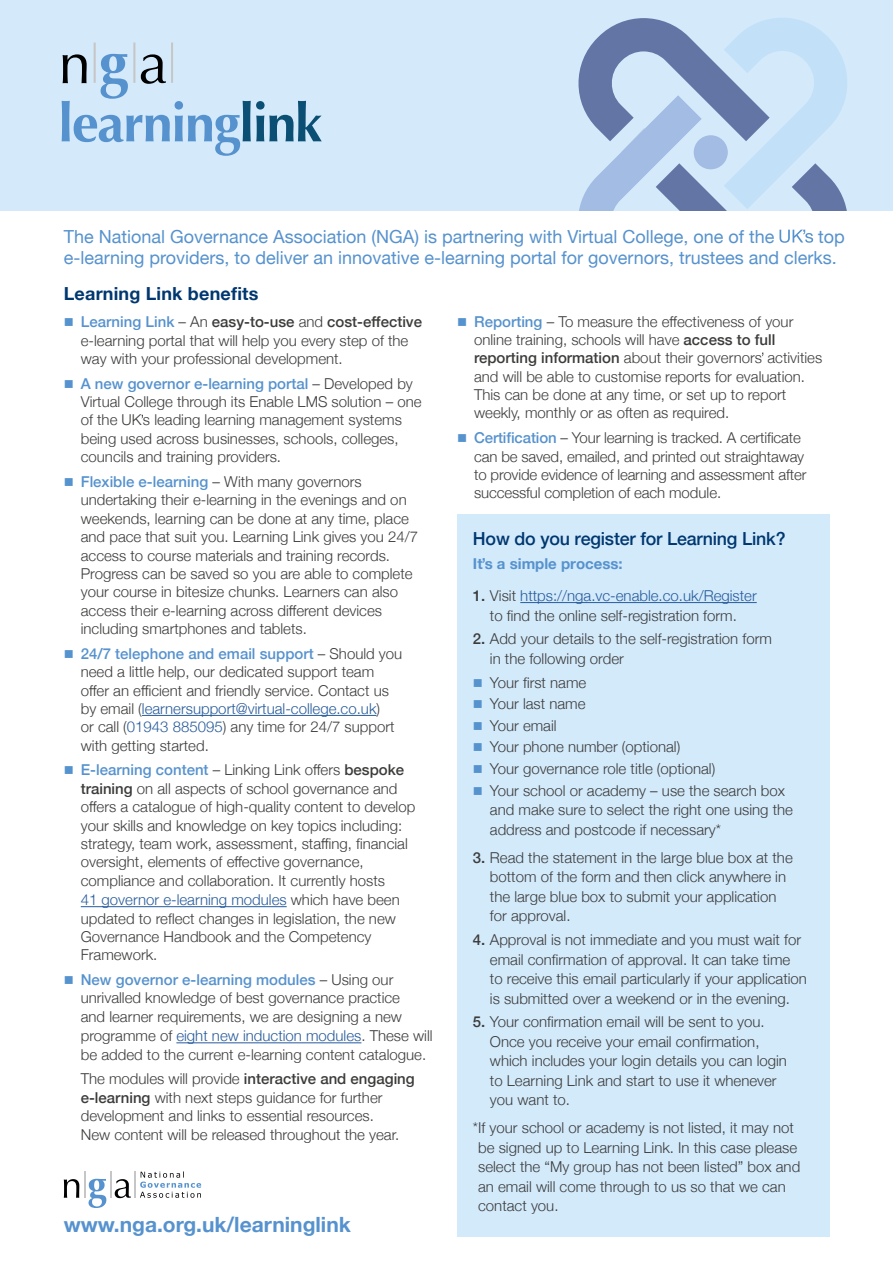
<style>
.page{position:relative;width:893px;height:1263px;background:#fff}
.page>*{position:absolute;margin:0;border:0;box-sizing:border-box;transform-origin:0 0}
.t1{font:700 21px "Helvetica Neue";color:#5692ce}
.t2{font:18px/21.6px "Helvetica Neue";color:#5692ce}
.t3{font:500 18px "Helvetica Neue";letter-spacing:-.01em;color:#003770}
.t4{font:700 18px "Helvetica Neue";letter-spacing:.01em;color:#003770}
.t5{font:300 15px/18.3px "Helvetica Neue";color:#3c3c3b}
.t6{font:700 15px "Helvetica Neue";color:#5692ce}
.s1{color:#5692ce}
.s2{font-weight:500;color:#5692ce}
.s3{font-weight:500}
.s4{color:#275b9b}
</style>
<div class="page">
<div style="left:0;top:0;width:893px;height:210px;background:#d4eafa"></div>
<svg style="left:578px;top:18px;width:269px;height:192px"></svg>
<div style="left:694px;top:135px;width:34px;height:34px;background:#a2bce3;border-radius:50%"></div>
<div style="left:457px;top:514px;width:372px;height:722px;background:#d3eafb"></div>
<hr style="left:520px;top:602px;width:237px;height:1px;background:#275b9b">
<hr style="left:142px;top:715px;width:234px;height:1px;background:#275b9b">
<hr style="left:81px;top:906px;width:206px;height:1px;background:#275b9b">
<hr style="left:176px;top:1042px;width:185px;height:1px;background:#275b9b">
<hr style="left:171px;top:43px;width:2px;height:40px;background:#c6c6c6">
<hr style="left:133px;top:43px;width:2px;height:40px;background:#c6c6c6">
<hr style="left:94px;top:43px;width:2px;height:40px;background:#c6c6c6">
<svg style="left:62px;top:54px;width:260px;height:102px"></svg>
<svg style="left:779px;top:230px;width:34px;height:13px"></svg>
<svg style="left:140px;top:1171px;width:61px;height:27px"></svg>
<hr style="left:134px;top:1171px;width:2px;height:26px;background:#c6c6c6">
<svg style="left:64px;top:1171px;width:67px;height:37px"></svg>
<p class="t2" style="left:64px;top:226px;width:712px">The National Governance Association (NGA) is partnering with Virtual College, one of the</p>
<p class="t2" style="left:64px;top:226px;width:782px;text-indent:754px">top e-learning providers, to deliver an innovative e-learning portal for governors, trustees and clerks.</p>
<p class="t4" style="left:64px;top:280px;width:196px">Learning Link benefits</p>
<p class="t5" style="left:81px;top:312px;width:343px;text-indent:-17px"><span class="s1">■</span> <span class="s2">Learning Link</span> – An <span class="s3">easy-to-use</span> and <span class="s3">cost-effective </span>e-learning portal that will help you every step of the way with your professional development.</p>
<p class="t5" style="left:81px;top:373px;width:342px;text-indent:-17px"><span class="s1">■</span> <span class="s2">A new governor e-learning portal</span> – Developed by Virtual College through its Enable LMS solution – one of the UKs leading learning management systems being used across businesses, schools, colleges, councils and training providers.</p>
<p class="t5" style="left:81px;top:471px;width:339px;text-indent:-17px"><span class="s1">■</span> <span class="s2">Flexible e-learning</span> – With many governors undertaking their e-learning in the evenings and on weekends, learning can be done at any time, place and pace that suit you. Learning Link gives you 24/7 access to course materials and training records.<br>Progress can be saved so you are able to complete your course in bitesize chunks. Learners can also access their e-learning across different devices including smartphones and tablets.</p>
<p class="t5" style="left:81px;top:643px;width:323px;text-indent:-17px"><span class="s1">■</span> <span class="s2">24/7 telephone and email support</span> – Should you need a little help, our dedicated support team offer an efficient and friendly service. Contact us by email (<span class="s4">learnersupport@virtual-college.co.uk</span>)<br>or call (<span class="s4">01943 885095</span>) any time for 24/7 support with getting started.</p>
<p class="t5" style="left:81px;top:760px;width:336px;text-indent:-17px"><span class="s1">■</span> <span class="s2">E-learning content</span> – Linking Link offers <span class="s3">bespoke training</span> on all aspects of school governance and offers a catalogue of high-quality content to develop your skills and knowledge on key topics including: strategy, team work, assessment, staffing, financial oversight, elements of effective governance, compliance and collaboration. It currently hosts<br><span class="s4">41 governor e-learning modules</span> which have been updated to reflect changes in legislation, the new Governance Handbook and the Competency Framework.</p>
<p class="t5" style="left:81px;top:969px;width:353px;text-indent:-17px"><span class="s1">■</span> <span class="s2">New governor e-learning modules</span> – Using our unrivalled knowledge of best governance practice<br>and learner requirements, we are designing a new programme of <span class="s4">eight new induction modules</span>. These will be added to the current e-learning content catalogue.</p>
<p class="t5" style="left:81px;top:1069px;width:336px">The modules will provide <span class="s3">interactive and engaging e-learning</span> with next steps guidance for further development and links to essential resources.<br>New content will be released throughout the year.</p>
<h1 class="t1" style="left:64px;top:1208px;width:289px">www.nga.org.uk/learninglink</h1>
<p class="t5" style="left:474px;top:311px;width:350px;text-indent:-17px"><span class="s1">■</span> <span class="s2">Reporting</span> – To measure the effectiveness of your online training, schools will have <span class="s3">access to full reporting information</span> about their governors activities and will be able to customise reports for evaluation.<br>This can be done at any time, or set up to report weekly, monthly or as often as required.</p>
<p class="t5" style="left:474px;top:428px;width:334px;text-indent:-17px"><span class="s1">■</span> <span class="s2">Certification</span> – Your learning is tracked. A certificate can be saved, emailed, and printed out straightaway to provide evidence of learning and assessment after successful completion of each module.</p>
<p class="t3" style="left:473px;top:524px;width:314px">How do you register for Learning Link?</p>
<p class="t6" style="left:473px;top:552px;width:151px">It s a simple process:</p>
<p class="t5" style="left:473px;top:585px;width:285px;line-height:19.5px;text-align:center"><span class="s3">1.</span> Visit <span class="s4">https://nga.vc-enable.co.uk/Register </span>to find the online self-registration form.</p>
<p class="t5" style="left:490px;top:628px;width:283px;line-height:19.5px;text-indent:-17px"><span class="s3">2.</span> Add your details to the self-registration form in the following order</p>
<p class="t5" style="left:473px;top:672px;width:115px"><span class="s1">■</span> Your first name</p>
<p class="t5" style="left:473px;top:694px;width:114px"><span class="s1">■</span> Your last name</p>
<p class="t5" style="left:473px;top:715px;width:85px"><span class="s1">■</span> Your email</p>
<p class="t5" style="left:473px;top:737px;width:209px"><span class="s1">■</span> Your phone number (optional)</p>
<p class="t5" style="left:473px;top:758px;width:244px"><span class="s1">■</span> Your governance role title (optional)</p>
<p class="t5" style="left:490px;top:779px;width:305px;line-height:19.5px;text-indent:-17px"><span class="s1">■</span> Your school or academy – use the search box and make sure to select the right one using the address and postcode if necessary*</p>
<p class="t5" style="left:490px;top:846px;width:304px;line-height:19.5px;text-indent:-17px"><span class="s3">3.</span> Read the statement in the large blue box at the bottom of the form and then click anywhere in the large blue box to submit your application for approval.</p>
<p class="t5" style="left:490px;top:929px;width:319px;line-height:19.5px;text-indent:-17px"><span class="s3">4.</span> Approval is not immediate and you must wait for email confirmation of approval. It can take time<br>to receive this email particularly if your application is submitted over a weekend or in the evening.</p>
<p class="t5" style="left:490px;top:1011px;width:299px;line-height:19.5px;text-indent:-17px"><span class="s3">5.</span> Your confirmation email will be sent to you.<br>Once you receive your email confirmation, which includes your login details you can login to Learning Link and start to use it whenever you want to.</p>
<p class="t5" style="left:478px;top:1117px;width:324px;line-height:19.5px;text-indent:-5px">*If your school or academy is not listed, it may not be signed up to Learning Link. In this case please select the “My group has not been listed” box and an email will come through to us so that we can contact you.</p>
</div>
